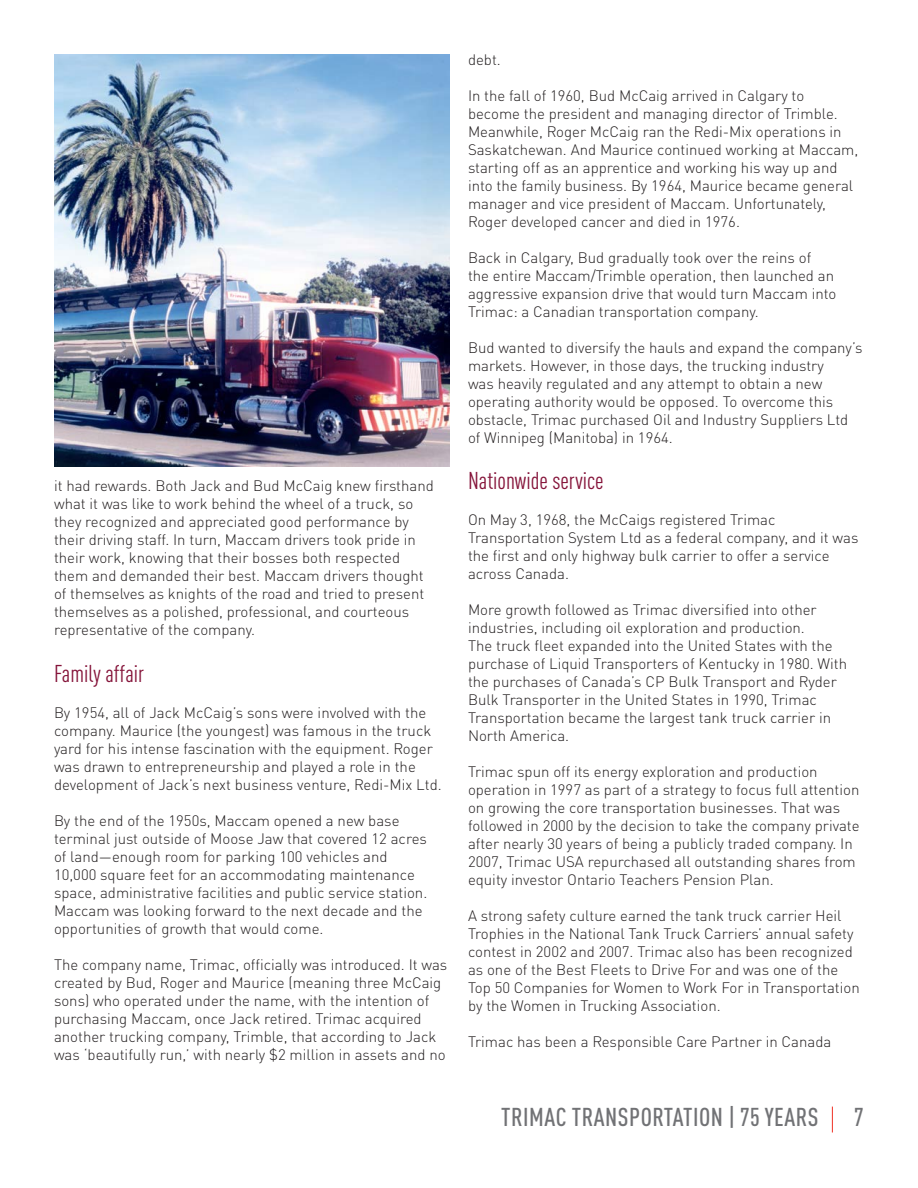
<style>
.page{position:relative;width:918px;height:1188px;background:#fff}
.page>*{position:absolute;margin:0;border:0;box-sizing:border-box;transform-origin:0 0}
.t1{font:500 condensed 25.5px "DIN Pro";letter-spacing:.02em;color:#717275}
.t2{font:condensed 24px "DIN Pro";color:#85143a}
.t3{font:300 15px/18px "DIN Pro";color:#231f20}
</style>
<div class="page">
<svg style="left:832px;top:1107px;width:1px;height:26px"></svg>
<img style="left:54px;top:54px;width:396px;height:413px">
<p class="t3" style="left:54px;top:475px;width:381px">it had rewards. Both Jack and Bud McCaig knew firsthand what it was like to work behind the wheel of a truck, so they recognized and appreciated good performance by their driving staff. In turn, Maccam drivers took pride in their work, knowing that their bosses both respected them and demanded their best. Maccam drivers thought of themselves as knights of the road and tried to present themselves as a polished, professional, and courteous representative of the company.</p>
<p class="t2" style="left:54px;top:656px;width:92px">Family affair</p>
<p class="t3" style="left:54px;top:702px;width:389px">By 1954, all of Jack McCaig’s sons were involved with the company. Maurice (the youngest) was famous in the truck yard for his intense fascination with the equipment. Roger was drawn to entrepreneurship and played a role in the development of Jack’s next business venture, Redi-Mix Ltd.</p>
<p class="t3" style="left:54px;top:810px;width:375px">By the end of the 1950s, Maccam opened a new base terminal just outside of Moose Jaw that covered 12 acres of land—enough room for parking 100 vehicles and 10,000 square feet for an accommodating maintenance space, administrative facilities and public service station.<br>Maccam was looking forward to the next decade and the opportunities of growth that would come.</p>
<p class="t3" style="left:54px;top:954px;width:395px">The company name, Trimac, officially was introduced. It was created by Bud, Roger and Maurice (meaning three McCaig sons) who operated under the name, with the intention of purchasing Maccam, once Jack retired. Trimac acquired another trucking company, Trimble, that according to Jack was ‘beautifully run,’ with nearly $2 million in assets and no</p>
<p class="t3" style="left:468px;top:49px;width:34px">debt.</p>
<p class="t3" style="left:468px;top:85px;width:392px">In the fall of 1960, Bud McCaig arrived in Calgary to become the president and managing director of Trimble.<br>Meanwhile, Roger McCaig ran the Redi-Mix operations in Saskatchewan. And Maurice continued working at Maccam, starting off as an apprentice and working his way up and into the family business. By 1964, Maurice became general manager and vice president of Maccam. Unfortunately, Roger developed cancer and died in 1976.</p>
<p class="t3" style="left:468px;top:247px;width:370px">Back in Calgary, Bud gradually took over the reins of<br>the entire Maccam/Trimble operation, then launched an aggressive expansion drive that would turn Maccam into Trimac: a Canadian transportation company.</p>
<p class="t3" style="left:468px;top:337px;width:396px">Bud wanted to diversify the hauls and expand the company’s markets. However, in those days, the trucking industry<br>was heavily regulated and any attempt to obtain a new operating authority would be opposed. To overcome this obstacle, Trimac purchased Oil and Industry Suppliers Ltd of Winnipeg (Manitoba) in 1964.</p>
<p class="t2" style="left:468px;top:464px;width:137px">Nationwide service</p>
<p class="t3" style="left:468px;top:510px;width:392px">On May 3, 1968, the McCaigs registered Trimac Transportation System Ltd as a federal company, and it was the first and only highway bulk carrier to offer a service across Canada.</p>
<p class="t3" style="left:468px;top:600px;width:381px">More growth followed as Trimac diversified into other industries, including oil exploration and production.<br>The truck fleet expanded into the United States with the purchase of Liquid Transporters of Kentucky in 1980. With the purchases of Canada’s CP Bulk Transport and Ryder Bulk Transporter in the United States in 1990, Trimac Transportation became the largest tank truck carrier in North America.</p>
<p class="t3" style="left:468px;top:762px;width:393px">Trimac spun off its energy exploration and production operation in 1997 as part of a strategy to focus full attention on growing the core transportation businesses. That was followed in 2000 by the decision to take the company private after nearly 30 years of being a publicly traded company. In 2007, Trimac USA repurchased all outstanding shares from equity investor Ontario Teachers Pension Plan.</p>
<p class="t3" style="left:468px;top:906px;width:393px">A strong safety culture earned the tank truck carrier Heil Trophies in the National Tank Truck Carriers’ annual safety contest in 2002 and 2007. Trimac also has been recognized as one of the Best Fleets to Drive For and was one of the Top 50 Companies for Women to Work For in Transportation by the Women in Trucking Association.</p>
<p class="t3" style="left:468px;top:1032px;width:365px">Trimac has been a Responsible Care Partner in Canada</p>
<h1 class="t1" style="left:501px;top:1098px;width:319px">TRIMAC TRANSPORTATION | 75 YEARS</h1>
<h1 class="t1" style="left:854px;top:1098px;width:11px">7</h1>
</div>
